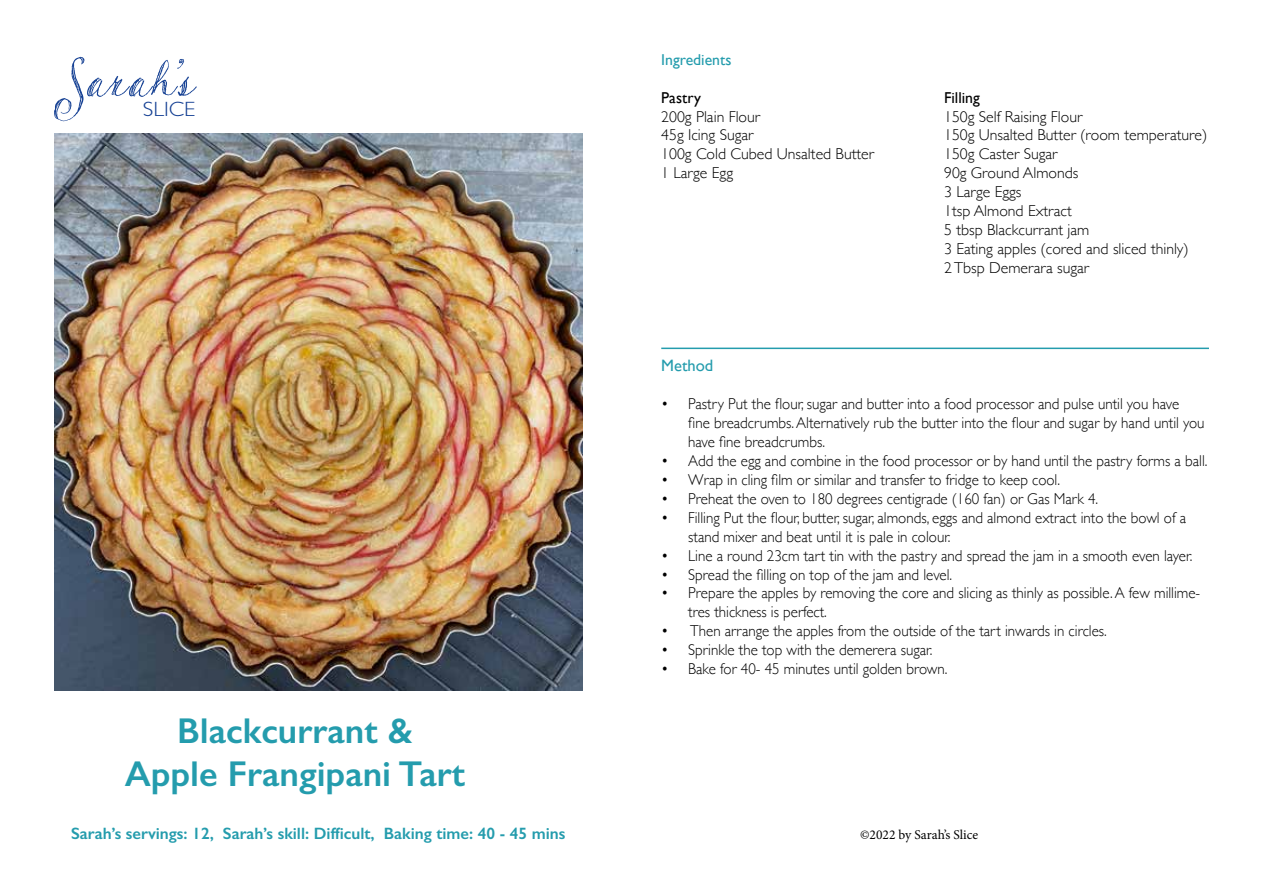
<style>
.page{position:relative;width:1263px;height:893px;background:#fff}
.page>*{position:absolute;margin:0;border:0;box-sizing:border-box;transform-origin:0 0}
.t1{font:600 36px/43.2px "Gill Sans";color:#249cad;text-align:center}
.t2{font:300 20.7px "Gill Sans";color:#164194;scale:1.09 1}
.t3{font:600 16.5px "Gill Sans";color:#249cad}
.t4{font:16.5px "Gill Sans";color:#249cad}
.t5{font:300 15.75px/18.9px "Gill Sans";color:#000;scale:.95 1}
.t6{font:300 15.75px/18.9px "Gill Sans";color:#000}
.t7{font:15.75px "Gill Sans";color:#000}
.t8{font:15.75px "Gill Sans";color:#249cad}
.t9{font:13.5px "Minion Pro";color:#000}
</style>
<div class="page">
<img style="left:54px;top:134px;width:529px;height:556px">
<svg style="left:54px;top:57px;width:143px;height:64px"></svg>
<hr style="left:661px;top:348px;width:548px;height:1px;background:#249cad">
<h2 class="t2" style="left:143px;top:93px;width:50px">SLICE</h2>
<h1 class="t1" style="left:125px;top:708px;width:342px">Blackcurrant &amp;<br>Apple Frangipani Tart</h1>
<p class="t3" style="left:71px;top:824px;width:496px">Sarah’s servings: 12, Sarah’s skill: Difficult, Baking time: 40 - 45 mins</p>
<p class="t8" style="left:661px;top:50px;width:72px">Ingredients</p>
<p class="t7" style="left:661px;top:88px;width:41px">Pastry</p>
<p class="t6" style="left:661px;top:106px;width:214px">200g Plain Flour<br>45g Icing Sugar<br>100g Cold Cubed Unsalted Butter<br>1 Large Egg</p>
<p class="t7" style="left:944px;top:88px;width:37px">Filling</p>
<p class="t6" style="left:944px;top:106px;width:265px">150g Self Raising Flour<br>150g Unsalted Butter (room temperature)<br>150g Caster Sugar<br>90g Ground Almonds<br>3 Large Eggs<br>1tsp Almond Extract<br>5 tbsp Blackcurrant jam<br>3 Eating apples (cored and sliced thinly)<br>2 Tbsp Demerara sugar</p>
<p class="t4" style="left:661px;top:355px;width:54px">Method</p>
<p class="t5" style="left:688px;top:394px;width:545px;text-indent:-27px">• Pastry Put the flour, sugar and butter into a food processor and pulse until you have fine breadcrumbs. Alternatively rub the butter into the flour and sugar by hand until you have fine breadcrumbs.</p>
<p class="t5" style="left:661px;top:451px;width:576px">• Add the egg and combine in the food processor or by hand until the pastry forms a ball.</p>
<p class="t5" style="left:661px;top:470px;width:421px">• Wrap in cling film or similar and transfer to fridge to keep cool.</p>
<p class="t5" style="left:661px;top:489px;width:461px">• Preheat the oven to 180 degrees centigrade (160 fan) or Gas Mark 4.</p>
<p class="t5" style="left:688px;top:507px;width:526px;text-indent:-27px">• Filling Put the flour, butter, sugar, almonds, eggs and almond extract into the bowl of a stand mixer and beat until it is pale in colour.</p>
<p class="t5" style="left:661px;top:545px;width:560px">• Line a round 23cm tart tin with the pastry and spread the jam in a smooth even layer.</p>
<p class="t5" style="left:661px;top:564px;width:308px">• Spread the filling on top of the jam and level.</p>
<p class="t5" style="left:688px;top:583px;width:540px;text-indent:-27px">• Prepare the apples by removing the core and slicing as thinly as possible. A few millime&shy;tres thickness is perfect.</p>
<p class="t5" style="left:661px;top:621px;width:470px">• Then arrange the apples from the outside of the tart inwards in circles.</p>
<p class="t5" style="left:661px;top:640px;width:287px">• Sprinkle the top with the demerera sugar.</p>
<p class="t5" style="left:661px;top:659px;width:303px">• Bake for 40- 45 minutes until golden brown.</p>
<p class="t9" style="left:860px;top:825px;width:120px">©2022 by Sarah’s Slice</p>
</div>
